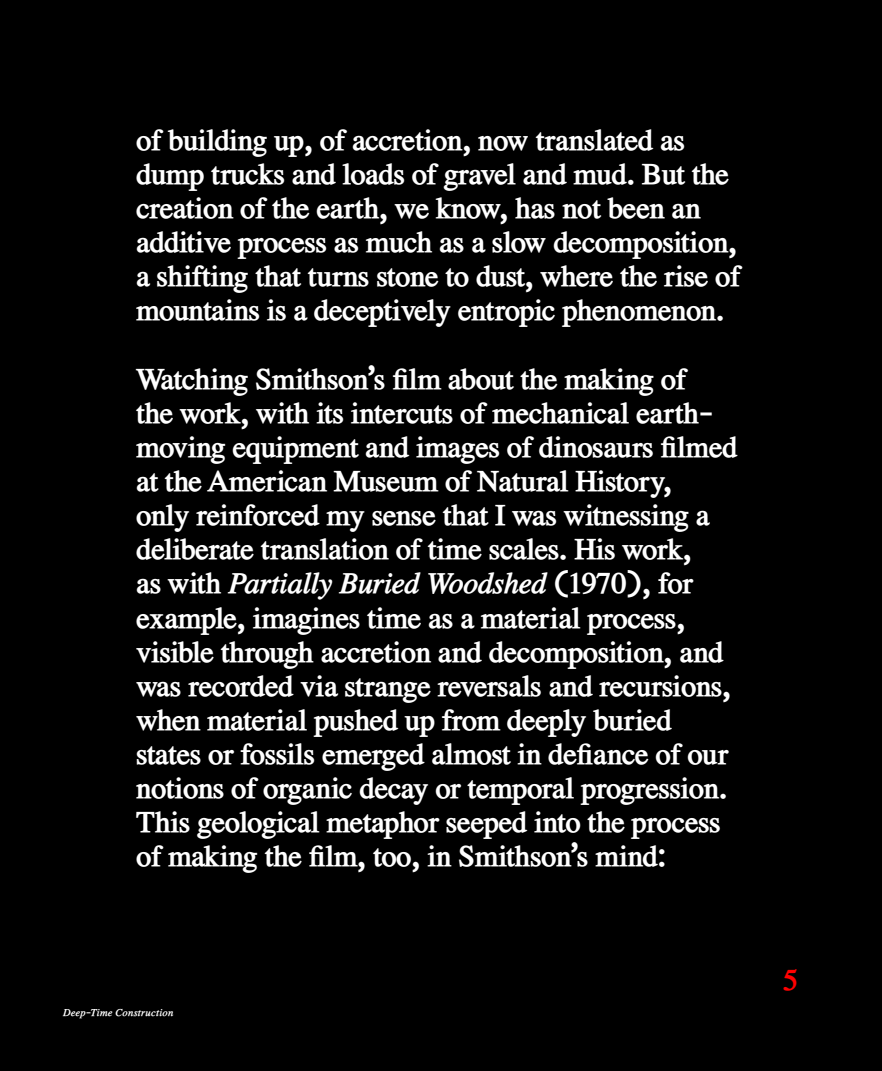
<style>
.page{position:relative;width:882px;height:1071px;background:#000}
.page>*{position:absolute;margin:0;border:0;box-sizing:border-box;transform-origin:0 0}
.t1{font:29.75px/34.1px "Wattis";color:#fff}
.t2{font:29.75px "Wattis";color:#f00}
.t3{font:italic 10.5px "Wattis";letter-spacing:.03em;color:#fff}
.s1{font-style:italic}
</style>
<div class="page">
<p class="t1" style="left:136px;top:120px;width:605px">of building up, of accretion, now translated as dump trucks and loads of gravel and mud. But the creation of the earth, we know, has not been an additive process as much as a slow decomposition, a shifting that turns stone to dust, where the rise of mountains is a deceptively entropic phenomenon.</p>
<p class="t1" style="left:136px;top:359px;width:602px">Watching Smithson’s film about the making of<br>the work, with its intercuts of mechanical earth&shy;moving equipment and images of dinosaurs filmed at the American Museum of Natural History,<br>only reinforced my sense that I was witnessing a deliberate translation of time scales. His work,<br>as with <span class="s1">Partially Buried Woodshed</span> (1970), for example, imagines time as a material process, visible through accretion and decomposition, and was recorded via strange reversals and recursions, when material pushed up from deeply buried states or fossils emerged almost in defiance of our notions of organic decay or temporal progression.<br>This geological metaphor seeped into the process of making the film, too, in Smithson’s mind:</p>
<p class="t3" style="left:63px;top:1004px;width:112px">Deep-Time Construction</p>
<p class="t2" style="left:784px;top:951px;width:16px">5</p>
</div>
